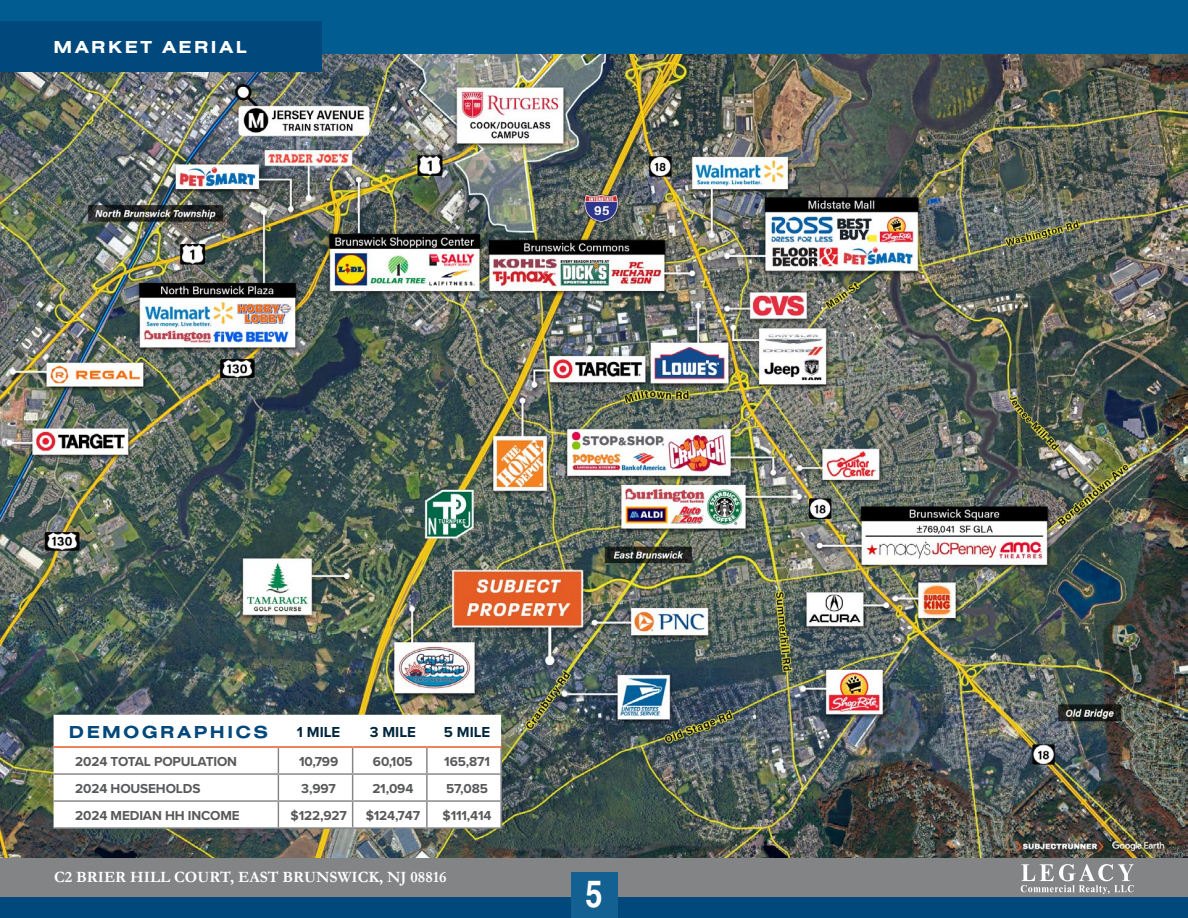
<style>
.page{position:relative;width:1188px;height:918px;background:#fff}
.page>*{position:absolute;margin:0;border:0;box-sizing:border-box;transform-origin:0 0}
.t1{font:700 37.5px "Nimbus San Con L";color:#fff}
.t2{font:700 18px "Nimbus San Ext";letter-spacing:.13em;color:#fff}
.t3{font:700 18px "Nimbus San Ext";letter-spacing:.13em;color:#01487c}
.t4{font:700 15.75px "Garamond";color:#fff}
.t5{font:700 15px "Proxima Nova";color:#00263d}
.t6{font:700 13.5px "Proxima Nova";letter-spacing:-.01em;color:#58595b}
</style>
<div class="page">
<div style="left:0;top:895px;width:1188px;height:23px;background:#01487c"></div>
<div style="left:0;top:858px;width:1188px;height:39px;background:#828486"></div>
<div style="left:571px;top:872px;width:46px;height:46px;background:#136192"></div>
<svg style="left:1021px;top:864px;width:113px;height:30px"></svg>
<div style="left:0;top:0;width:1188px;height:55px;background:#005c91"></div>
<img style="left:0;top:54px;width:1188px;height:804px">
<div style="left:0;top:21px;width:322px;height:51px;background:#01487c"></div>
<svg style="left:54px;top:715px;width:447px;height:112px"></svg>
<hr style="left:426px;top:748px;width:2px;height:25px;background:#828486">
<hr style="left:500px;top:748px;width:2px;height:25px;background:#828486">
<hr style="left:426px;top:775px;width:2px;height:25px;background:#828486">
<hr style="left:500px;top:775px;width:2px;height:25px;background:#828486">
<svg style="left:278px;top:748px;width:1px;height:79px"></svg>
<svg style="left:352px;top:748px;width:1px;height:79px"></svg>
<hr style="left:426px;top:802px;width:2px;height:25px;background:#828486">
<hr style="left:500px;top:802px;width:2px;height:25px;background:#828486">
<hr style="left:54px;top:773px;width:224px;height:2px;background:#828486">
<hr style="left:278px;top:773px;width:75px;height:2px;background:#828486">
<hr style="left:353px;top:773px;width:74px;height:2px;background:#828486">
<hr style="left:427px;top:773px;width:75px;height:2px;background:#828486">
<hr style="left:54px;top:800px;width:224px;height:2px;background:#828486">
<hr style="left:278px;top:800px;width:75px;height:2px;background:#828486">
<hr style="left:353px;top:800px;width:74px;height:2px;background:#828486">
<hr style="left:427px;top:800px;width:75px;height:2px;background:#828486">
<hr style="left:54px;top:827px;width:224px;height:2px;background:#828486">
<hr style="left:278px;top:827px;width:75px;height:2px;background:#828486">
<hr style="left:353px;top:827px;width:74px;height:2px;background:#828486">
<hr style="left:427px;top:827px;width:75px;height:2px;background:#828486">
<hr style="left:54px;top:746px;width:224px;height:2px;background:#e55c25">
<hr style="left:278px;top:746px;width:75px;height:2px;background:#e55c25">
<hr style="left:353px;top:746px;width:74px;height:2px;background:#e55c25">
<hr style="left:427px;top:746px;width:75px;height:2px;background:#e55c25">
<h2 class="t2" style="left:54px;top:35px;width:195px">MARKET AERIAL</h2>
<h2 class="t3" style="left:69px;top:719px;width:201px">DEMOGRAPHICS</h2>
<p class="t5" style="left:297px;top:721px;width:45px">1 MILE</p>
<p class="t5" style="left:370px;top:721px;width:48px">3 MILE</p>
<p class="t5" style="left:444px;top:721px;width:48px">5 MILE</p>
<p class="t6" style="left:75px;top:751px;width:163px">2024 TOTAL POPULATION</p>
<p class="t6" style="left:299px;top:751px;width:41px">10,799</p>
<p class="t6" style="left:373px;top:751px;width:41px">60,105</p>
<p class="t6" style="left:444px;top:751px;width:47px">165,871</p>
<p class="t6" style="left:75px;top:778px;width:127px">2024 HOUSEHOLDS</p>
<p class="t6" style="left:301px;top:778px;width:36px">3,997</p>
<p class="t6" style="left:372px;top:778px;width:43px">21,094</p>
<p class="t6" style="left:446px;top:778px;width:43px">57,085</p>
<p class="t6" style="left:75px;top:805px;width:166px">2024 MEDIAN HH INCOME</p>
<p class="t6" style="left:291px;top:805px;width:58px">$122,927</p>
<p class="t6" style="left:366px;top:805px;width:56px">$124,747</p>
<p class="t6" style="left:443px;top:805px;width:51px">$111,414</p>
<p class="t4" style="left:54px;top:866px;width:394px">C2 BRIER HILL COURT, EAST BRUNSWICK, NJ 08816</p>
<h1 class="t1" style="left:585px;top:866px;width:19px">5</h1>
</div>
